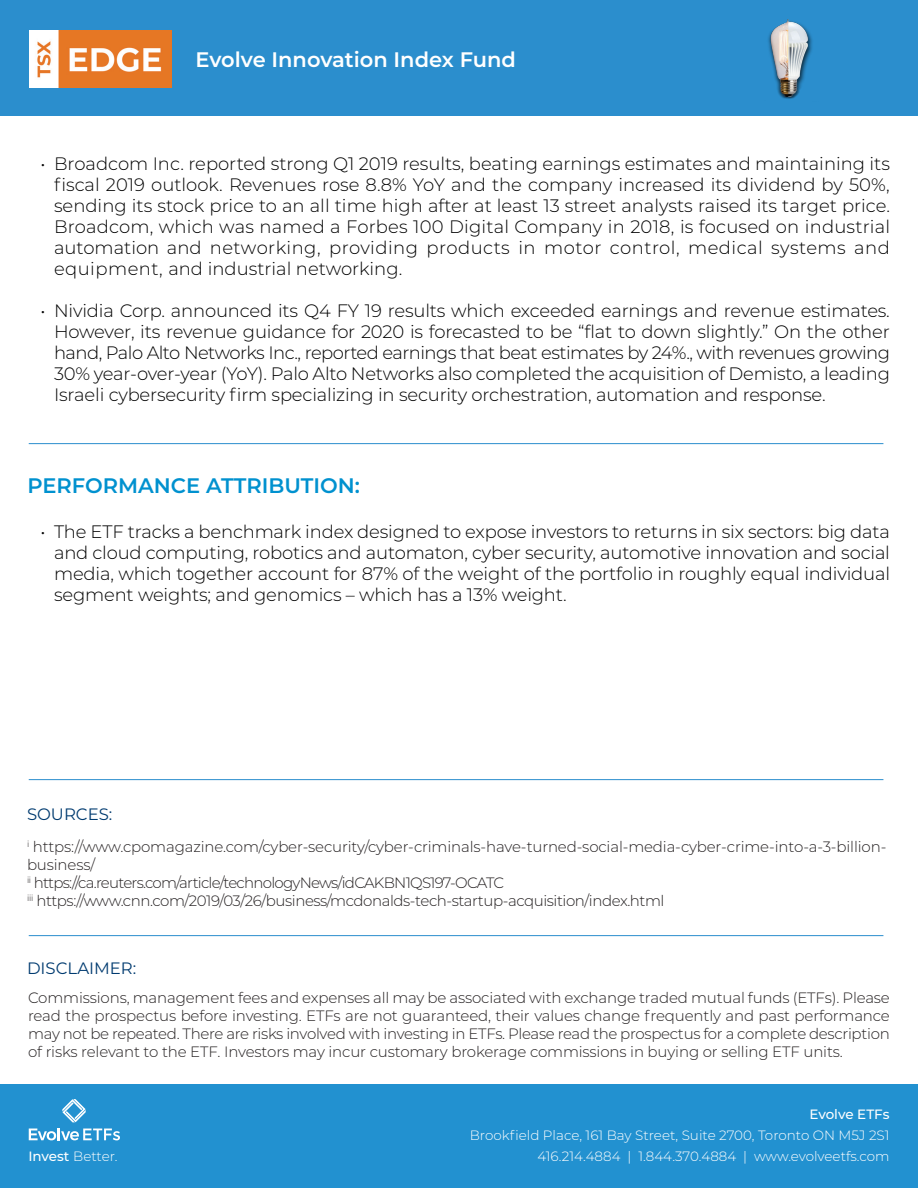
<style>
.page{position:relative;width:918px;height:1188px;background:#fff}
.page>*{position:absolute;margin:0;border:0;box-sizing:border-box;transform-origin:0 0}
.t1{font:600 21px "Montserrat";color:#fff}
.t2{font:600 21px "Montserrat";color:#0091cf}
.t3{font:300 18px/21px "Montserrat";letter-spacing:-.01em;color:#000;text-align:justify}
.t4{font:16.5px "Montserrat";color:#003b70}
.t5{font:300 15px/18px "Montserrat";letter-spacing:-.02em;color:#231f20;text-align:justify}
.t6{font:300 15px "Montserrat";letter-spacing:-.05em;color:#231f20}
.t7{font:300 13.5px "Montserrat";color:#fff}
.t8{font:500 13.5px "Montserrat";letter-spacing:-.005em;color:#fff}
.s1{font-weight:500}
</style>
<div class="page">
<div style="left:0;top:0;width:918px;height:116px;background:#2b8ecd"></div>
<div style="left:0;top:1084px;width:918px;height:104px;background:#2291d0"></div>
<hr style="left:29px;top:935px;width:854px;height:1px;background:#2b8ecd">
<svg style="left:62px;top:1099px;width:24px;height:23px"></svg>
<svg style="left:29px;top:1128px;width:91px;height:12px"></svg>
<hr style="left:29px;top:779px;width:854px;height:1px;background:#2b8ecd">
<img style="left:30px;top:31px;width:142px;height:56px">
<img style="left:768px;top:20px;width:44px;height:79px">
<hr style="left:29px;top:443px;width:854px;height:1px;background:#2b8ecd">
<p class="t1" style="left:195px;top:45px;width:322px">Evolve Innovation Index Fund</p>
<p class="t3" style="left:54px;top:153px;width:838px;text-indent:-13px">• Broadcom Inc. reported strong Q1 2019 results, beating earnings estimates and maintaining its fiscal 2019 outlook. Revenues rose 8.8% YoY and the company increased its dividend by 50%, sending its stock price to an all time high after at least 13 street analysts raised its target price.<br>Broadcom, which was named a Forbes 100 Digital Company in 2018, is focused on industrial automation and networking, providing products in motor control, medical systems and equipment, and industrial networking.</p>
<p class="t3" style="left:54px;top:300px;width:838px;text-indent:-13px">• Nividia Corp. announced its Q4 FY 19 results which exceeded earnings and revenue estimates.<br>However, its revenue guidance for 2020 is forecasted to be “flat to down slightly.” On the other hand, Palo Alto Networks Inc., reported earnings that beat estimates by 24%., with revenues growing 30% year-over-year (YoY). Palo Alto Networks also completed the acquisition of Demisto, a leading Israeli cybersecurity firm specializing in security orchestration, automation and response.</p>
<p class="t2" style="left:27px;top:471px;width:334px">PERFORMANCE ATTRIBUTION:</p>
<p class="t3" style="left:54px;top:520px;width:838px;text-indent:-13px">• The ETF tracks a benchmark index designed to expose investors to returns in six sectors: big data and cloud computing, robotics and automaton, cyber security, automotive innovation and social media, which together account for 87% of the weight of the portfolio in roughly equal individual segment weights; and genomics – which has a 13% weight.</p>
<p class="t4" style="left:27px;top:803px;width:87px">SOURCES:</p>
<p class="t5" style="left:27px;top:838px;width:861px"><sup>i</sup> https://www.cpomagazine.com/cyber-security/cyber-criminals-have-turned-social-media-cyber-crime-into-a-3-billion&shy;business/</p>
<p class="t6" style="left:27px;top:873px;width:479px"><sup>ii</sup> https://ca.reuters.com/article/technologyNews/idCAKBN1QS197-OCATC</p>
<p class="t5" style="left:27px;top:892px;width:639px"><sup>iii</sup> https://www.cnn.com/2019/03/26/business/mcdonalds-tech-startup-acquisition/index.html</p>
<p class="t4" style="left:27px;top:957px;width:111px">DISCLAIMER:</p>
<p class="t5" style="left:28px;top:989px;width:863px">Commissions, management fees and expenses all may be associated with exchange traded mutual funds (ETFs). Please read the prospectus before investing. ETFs are not guaranteed, their values change frequently and past performance may not be repeated. There are risks involved with investing in ETFs. Please read the prospectus for a complete description of risks relevant to the ETF. Investors may incur customary brokerage commissions in buying or selling ETF units.</p>
<p class="t8" style="left:809px;top:1105px;width:82px">Evolve ETFs</p>
<p class="t7" style="left:470px;top:1126px;width:421px">Brookfield Place, 161 Bay Street, Suite 2700, Toronto ON M5J 2S1</p>
<p class="t7" style="left:28px;top:1147px;width:91px"><span class="s1">Invest</span> Better.</p>
<p class="t7" style="left:537px;top:1147px;width:354px">416.214.4884 | 1.844.370.4884 | www.evolveetfs.com</p>
</div>
